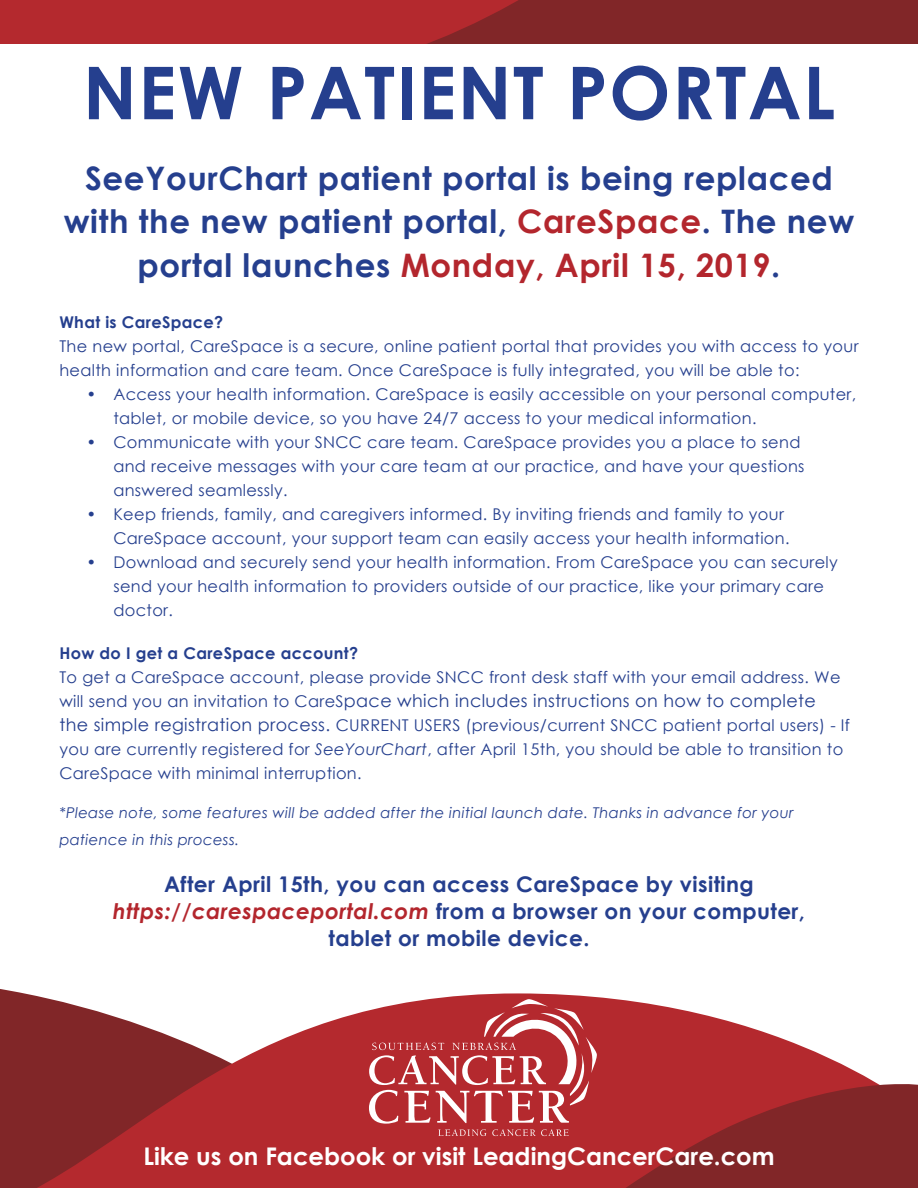
<style>
.page{position:relative;width:918px;height:1188px;background:#fff}
.page>*{position:absolute;margin:0;border:0;box-sizing:border-box;transform-origin:0 0}
.t1{font:700 72.9px "Century Gothic";letter-spacing:.02em;color:#253f8e}
.t2{font:700 32.4px/43.5px "Century Gothic";letter-spacing:.02em;color:#253f8e;text-align:center}
.t3{font:700 24.3px "Century Gothic";color:#fff}
.t4{font:700 21.6px "Century Gothic";letter-spacing:.02em;color:#253f8e}
.t5{font:italic 700 21.6px "Century Gothic";letter-spacing:.02em;color:#b3262d}
.t6{font:17.55px "Century Gothic";letter-spacing:.02em;color:#253f8e}
.t7{font:16.2px/24px "Century Gothic";letter-spacing:.02em;color:#253f8e}
.t8{font:700 16.2px "Century Gothic";letter-spacing:.02em;color:#253f8e}
.t9{font:italic 14.85px/27px "Century Gothic";letter-spacing:.02em;color:#253f8e}
.s1{color:#b3262d}
.s2{font-size:16.2px}
.s3{font-size:17.55px}
.s4{font-style:italic}
.s5{font-style:normal;color:#253f8e}
</style>
<div class="page">
<svg style="left:0;top:993px;width:857px;height:195px;fill:#b4292e"></svg>
<svg style="left:372px;top:1072px;width:546px;height:116px;background:#9f2a2e"></svg>
<svg style="left:0;top:0;width:918px;height:44px;background:#9b272b"></svg>
<svg style="left:369px;top:999px;width:228px;height:137px;background:#c25155"></svg>
<p class="t1" style="left:83px;top:37px;width:754px">NEW PATIENT PORTAL</p>
<p class="t2" style="left:64px;top:155px;width:792px">SeeYourChart patient portal is being replaced with the new patient portal, <span class="s1">CareSpace</span>. The new portal launches <span class="s1">Monday, April 15, 2019</span>.</p>
<p class="t8" style="left:59px;top:310px;width:165px">What is CareSpace?</p>
<p class="t7" style="left:59px;top:334px;width:801px">The new portal, CareSpace is a secure, online patient portal that provides you with access to your health information and care team. Once CareSpace is fully integrated, you will be able to:</p>
<p class="t7" style="left:113px;top:382px;width:744px;text-indent:-27px">• Access your health information. CareSpace is easily accessible on your personal computer, tablet, or mobile device, so you have 24/7 access to your medical information.</p>
<p class="t7" style="left:113px;top:430px;width:693px;text-indent:-27px">• Communicate with your SNCC care team. CareSpace provides you a place to send and receive messages with your care team at our practice, and have your questions answered seamlessly.</p>
<p class="t7" style="left:113px;top:502px;width:678px;text-indent:-27px">• Keep friends, family, and caregivers informed. By inviting friends and family to your<br>CareSpace account, your support team can easily access your health information.</p>
<p class="t7" style="left:113px;top:550px;width:726px;text-indent:-27px">• Download and securely send your health information. From CareSpace you can securely send your health information to providers outside of our practice, like your primary care doctor.</p>
<p class="t8" style="left:59px;top:641px;width:300px">How do I get a CareSpace account?</p>
<p class="t7" style="left:59px;top:665px;width:783px">To get a CareSpace account, please provide SNCC front desk staff with your email address. We</p>
<p class="t6" style="left:59px;top:689px;width:758px"><span class="s2">will send you an invitation to CareS</span>pace which includes instructions on how to complete</p>
<p class="t7" style="left:59px;top:713px;width:792px"><span class="s3">the simple registration process.</span> CURRENT USERS (previous/current SNCC patient portal users) - If you are currently registered for <span class="s4">SeeYourChart</span>, after April 15th, you should be able to transition to<br>CareSpace with minimal interruption.</p>
<p class="t9" style="left:59px;top:799px;width:736px">*Please note, some features will be added after the initial launch date. Thanks in advance for your patience in this process.</p>
<p class="t4" style="left:164px;top:868px;width:591px">After April 15th, you can access CareSpace by visiting</p>
<p class="t5" style="left:113px;top:895px;width:694px">https://carespaceportal.com <span class="s5">from a browser on your computer,</span></p>
<p class="t4" style="left:329px;top:922px;width:262px">tablet or mobile device.</p>
<p class="t3" style="left:143px;top:1138px;width:633px">Like us on Facebook or visit LeadingCancerCare.com</p>
</div>
